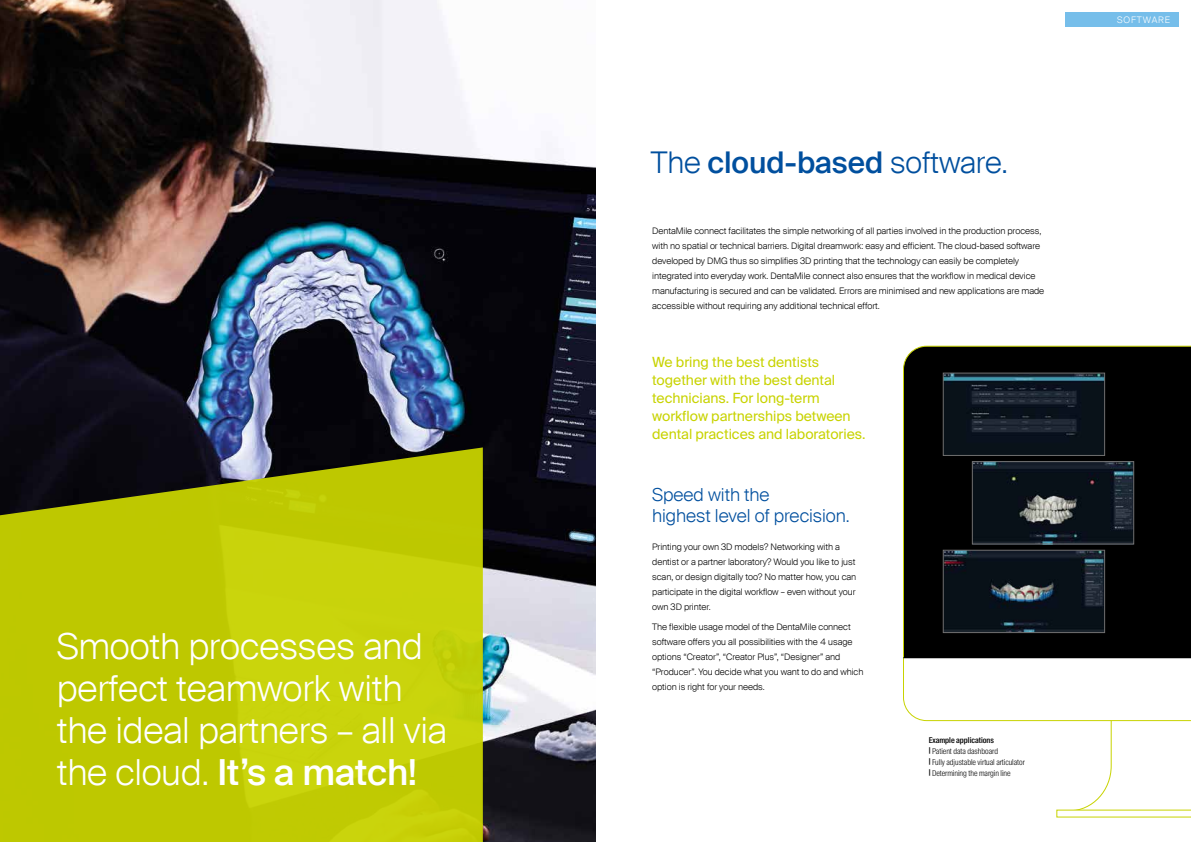
<style>
.page{position:relative;width:1191px;height:842px;background:#fff}
.page>*{position:absolute;margin:0;border:0;box-sizing:border-box;transform-origin:0 0}
.t1{font:300 36px/42px "Suisse Intl";letter-spacing:-.005em;color:#fff}
.t2{font:300 30px "Suisse Intl";letter-spacing:-.005em;color:#004f9e}
.t3{font:300 18px/21px "Suisse Intl";letter-spacing:-.005em;color:#004f9e}
.t4{font:14px/18px "Suisse Intl";letter-spacing:-.005em;color:#c8d300}
.t5{font:300 9px/15px "Suisse Intl";letter-spacing:-.005em;color:#000}
.t6{font:300 9px "Suisse Intl";letter-spacing:.1em;color:#fff}
.t7{font:300 8px/11px "Suisse Intl Cond";color:#000}
.s1{font-weight:500}
</style>
<div class="page">
<svg style="left:903px;top:346px;width:288px;height:375px"></svg>
<hr style="left:903px;top:658px;width:288px;height:1px;background:#000">
<svg style="left:1056px;top:714px;width:135px;height:103px"></svg>
<img style="left:0;top:0;width:595px;height:842px">
<div style="left:1065px;top:13px;width:113px;height:14px;background:#76beea"></div>
<img style="left:974px;top:463px;width:157px;height:79px">
<div style="left:972px;top:461px;width:161px;height:83px;border:1px solid #706f6f"></div>
<img style="left:945px;top:375px;width:157px;height:79px">
<div style="left:943px;top:373px;width:161px;height:83px;border:1px solid #706f6f"></div>
<img style="left:945px;top:552px;width:157px;height:79px">
<div style="left:943px;top:550px;width:161px;height:83px;border:1px solid #706f6f"></div>
<svg style="left:0;top:447px;width:483px;height:395px;background:#b3bc07"></svg>
<h1 class="t1" style="left:57px;top:626px;width:392px">Smooth processes and perfect teamwork with the ideal partners – all via the cloud. <span class="s1">It’s a match!</span></h1>
<h2 class="t2" style="left:651px;top:145px;width:358px">The <span class="s1">cloud-based</span> software.</h2>
<p class="t5" style="left:652px;top:223px;width:393px">DentaMile connect facilitates the simple networking of all parties involved in the production process, with no spatial or technical barriers. Digital dreamwork: easy and efficient. The cloud-based software developed by DMG thus so simplifies 3D printing that the technology can easily be completely integrated into everyday work. DentaMile connect also ensures that the workflow in medical device manufacturing is secured and can be validated. Errors are minimised and new applications are made accessible without requiring any additional technical effort.</p>
<h3 class="t4" style="left:652px;top:353px;width:215px">We bring the best dentists together with the best dental technicians. For long-term workflow partnerships between dental practices and laboratories.</h3>
<h3 class="t3" style="left:652px;top:485px;width:199px">Speed with the<br>highest level of precision.</h3>
<p class="t5" style="left:652px;top:539px;width:205px">Printing your own 3D models? Networking with a dentist or a partner laboratory? Would you like to just scan, or design digitally too? No matter how, you can participate in the digital workflow – even without your own 3D printer.</p>
<p class="t5" style="left:652px;top:620px;width:213px">The flexible usage model of the DentaMile connect software offers you all possibilities with the 4 usage options “Creator”, “Creator Plus”, “Designer” and “Producer”. You decide what you want to do and which option is right for your needs.</p>
<p class="t7" style="left:928px;top:735px;width:98px"><span class="s1">Example applications<br>|</span> Patient data dashboard<br><span class="s1">|</span> Fully adjustable virtual articulator <span class="s1">|</span> Determining the margin line</p>
<p class="t6" style="left:1117px;top:15px;width:55px">SOFTWARE</p>
</div>
